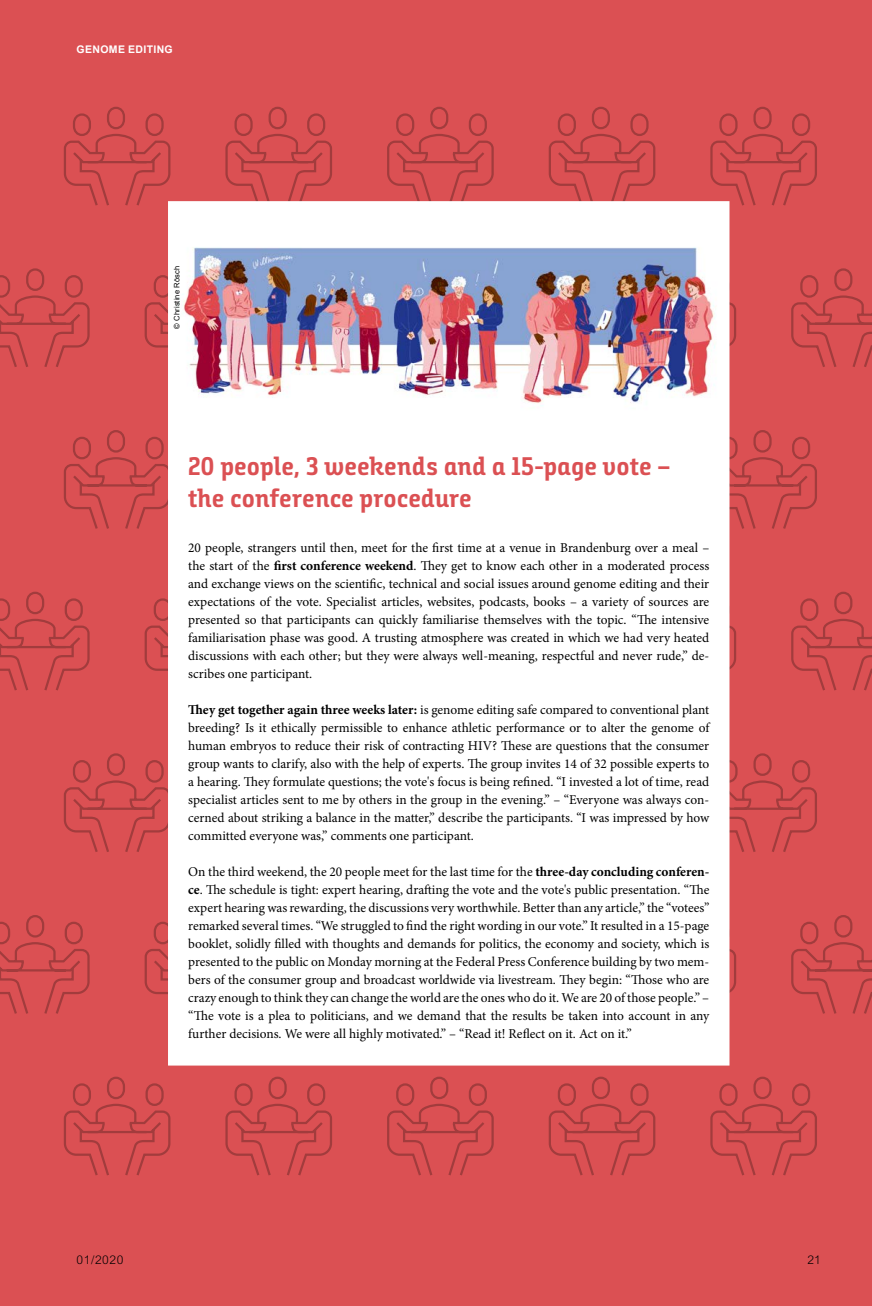
<style>
.page{position:relative;width:872px;height:1306px;background:#fff}
.page>*{position:absolute;margin:0;border:0;box-sizing:border-box;transform-origin:0 0}
.t1{font:25.5px/32.4px "Bunday Slab Bold Up";color:#db5053}
.t2{font:13.5px/18px "Minion Pro";color:#000;text-align:justify}
.t3{font:300 12px "Arial";letter-spacing:.05em;color:#000}
.t4{font:700 10.5px "Arial";letter-spacing:.03em;color:#fff}
.t5{font:7.5px "Arial";letter-spacing:.02em;color:#000}
.s1{font-weight:700}
</style>
<div class="page">
<div style="left:0;top:0;width:872px;height:1305px;background:#db5053"></div>
<svg style="left:63px;top:106px;width:108px;height:100px"></svg>
<svg style="left:225px;top:106px;width:107px;height:95px"></svg>
<svg style="left:387px;top:106px;width:107px;height:95px"></svg>
<svg style="left:548px;top:106px;width:108px;height:95px"></svg>
<svg style="left:710px;top:106px;width:107px;height:102px"></svg>
<svg style="left:0;top:268px;width:90px;height:99px"></svg>
<svg style="left:144px;top:275px;width:24px;height:73px"></svg>
<svg style="left:729px;top:267px;width:8px;height:102px"></svg>
<svg style="left:791px;top:268px;width:81px;height:99px"></svg>
<svg style="left:63px;top:430px;width:105px;height:99px"></svg>
<svg style="left:729px;top:429px;width:88px;height:102px"></svg>
<svg style="left:0;top:591px;width:90px;height:100px"></svg>
<svg style="left:144px;top:598px;width:24px;height:73px"></svg>
<svg style="left:729px;top:590px;width:8px;height:103px"></svg>
<svg style="left:791px;top:591px;width:81px;height:100px"></svg>
<svg style="left:63px;top:753px;width:105px;height:99px"></svg>
<svg style="left:729px;top:752px;width:88px;height:102px"></svg>
<svg style="left:0;top:915px;width:90px;height:99px"></svg>
<svg style="left:144px;top:921px;width:24px;height:74px"></svg>
<svg style="left:729px;top:913px;width:8px;height:103px"></svg>
<svg style="left:791px;top:915px;width:81px;height:99px"></svg>
<svg style="left:63px;top:1076px;width:108px;height:100px"></svg>
<svg style="left:225px;top:1076px;width:107px;height:100px"></svg>
<svg style="left:387px;top:1076px;width:107px;height:100px"></svg>
<svg style="left:548px;top:1076px;width:108px;height:100px"></svg>
<svg style="left:710px;top:1076px;width:107px;height:100px"></svg>
<div style="left:168px;top:201px;width:561px;height:864px;background:#fff"></div>
<img style="left:183px;top:247px;width:532px;height:159px">
<p class="t4" style="left:77px;top:43px;width:98px">GENOME EDITING</p>
<p class="t5" style="left:172px;top:328px;width:64px;rotate:-90deg">© Christine Rösch</p>
<h3 class="t1" style="left:188px;top:450px;width:483px">20 people, 3 weekends and a 15-page vote – the conference procedure</h3>
<p class="t2" style="left:188px;top:539px;width:522px">20 people, strangers until then, meet for the first time at a venue in Brandenburg over a meal – the start of the <span class="s1">first conference weekend</span>. They get to know each other in a moderated process and exchange views on the scientific, technical and social issues around genome editing and their expectations of the vote. Specialist articles, websites, podcasts, books – a variety of sources are presented so that participants can quickly familiarise themselves with the topic. “The intensive familiarisation phase was good. A trusting atmosphere was created in which we had very heated discussions with each other; but they were always well-meaning, respectful and never rude,” de&shy;scribes one participant.</p>
<p class="t2" style="left:188px;top:701px;width:522px"><span class="s1">They get together again three weeks later:</span> is genome editing safe compared to conventional plant breeding? Is it ethically permissible to enhance athletic performance or to alter the genome of human embryos to reduce their risk of contracting HIV? These are questions that the consumer group wants to clarify, also with the help of experts. The group invites 14 of 32 possible experts to a hearing. They formulate questions; the vote's focus is being refined. “I invested a lot of time, read specialist articles sent to me by others in the group in the evening.” – “Everyone was always con&shy;cerned about striking a balance in the matter,” describe the participants. “I was impressed by how committed everyone was,” comments one participant.</p>
<p class="t2" style="left:188px;top:863px;width:522px">On the third weekend, the 20 people meet for the last time for the <span class="s1">three-day concluding conferen&shy;ce</span>. The schedule is tight: expert hearing, drafting the vote and the vote's public presentation. “The expert hearing was rewarding, the discussions very worthwhile. Better than any article,” the “votees” remarked several times. “We struggled to find the right wording in our vote.” It resulted in a 15-page booklet, solidly filled with thoughts and demands for politics, the economy and society, which is presented to the public on Monday morning at the Federal Press Conference building by two mem&shy;bers of the consumer group and broadcast worldwide via livestream. They begin: “Those who are crazy enough to think they can change the world are the ones who do it. We are 20 of those people.” – “The vote is a plea to politicians, and we demand that the results be taken into account in any further decisions. We were all highly motivated.” – “Read it! Reflect on it. Act on it.”</p>
<p class="t3" style="left:77px;top:1252px;width:48px">01/2020</p>
<p class="t3" style="left:807px;top:1252px;width:15px">21</p>
</div>
